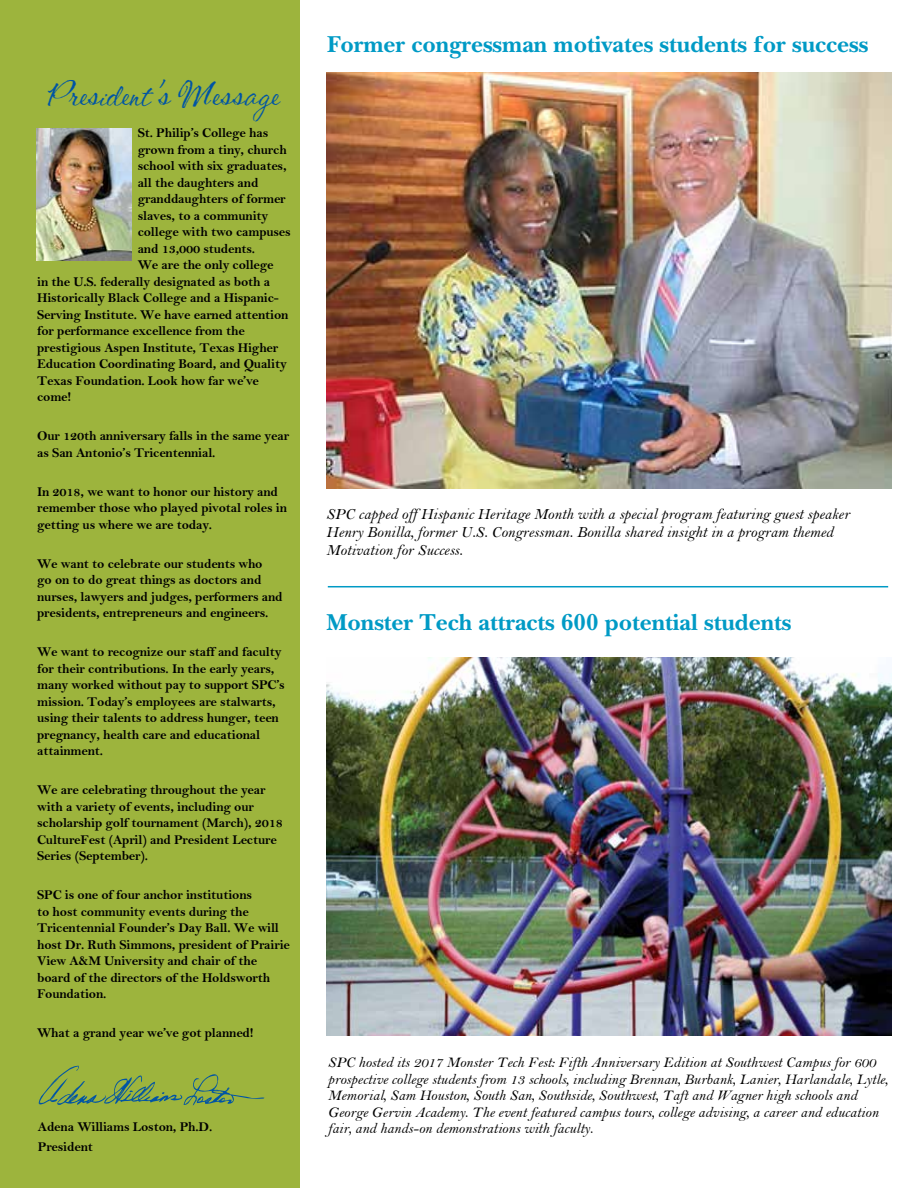
<style>
.page{position:relative;width:918px;height:1188px;background:#fff}
.page>*{position:absolute;margin:0;border:0;box-sizing:border-box;transform-origin:0 0}
.t1{font:39px "CAC Shishoni Brush";color:#0054a4}
.t2{font:700 24px "New Baskerville Std";color:#009ac5}
.t3{font:15.75px/18px "Bell MT Italic";color:#000}
.t4{font:15px/16.5px "Bell MT Italic";color:#000}
.t5{font:13.5px/16.5px "Bell MT Bold";letter-spacing:-.015em;color:#000}
</style>
<div class="page">
<div style="left:0;top:0;width:300px;height:1188px;background:#9db43d"></div>
<svg style="left:39px;top:1066px;width:225px;height:40px"></svg>
<img style="left:36px;top:128px;width:96px;height:133px">
<img style="left:326px;top:658px;width:566px;height:378px">
<img style="left:326px;top:73px;width:566px;height:415px">
<hr style="left:328px;top:586px;width:560px;height:1px;background:#009ac5">
<h1 class="t1" style="left:47px;top:71px;width:233px">President’s Message</h1>
<p class="t5" style="left:138px;top:125px;width:132px">St. Philip’s College has</p>
<p class="t5" style="left:138px;top:141px;width:151px">grown from a tiny, church</p>
<p class="t5" style="left:138px;top:158px;width:150px">school with six graduates,</p>
<p class="t5" style="left:138px;top:174px;width:122px">all the daughters and</p>
<p class="t5" style="left:138px;top:191px;width:150px">granddaughters of former</p>
<p class="t5" style="left:138px;top:207px;width:132px">slaves, to a community</p>
<p class="t5" style="left:138px;top:224px;width:155px">college with two campuses</p>
<p class="t5" style="left:138px;top:240px;width:119px">and 13,000 students.</p>
<p class="t5" style="left:138px;top:257px;width:138px">We are the only college</p>
<p class="t5" style="left:37px;top:273px;width:235px">in the U.S. federally designated as both a</p>
<p class="t5" style="left:37px;top:290px;width:243px">Historically Black College and a Hispanic-</p>
<p class="t5" style="left:37px;top:306px;width:253px">Serving Institute. We have earned attention</p>
<p class="t5" style="left:37px;top:323px;width:209px">for performance excellence from the</p>
<p class="t5" style="left:37px;top:339px;width:243px">prestigious Aspen Institute, Texas Higher</p>
<p class="t5" style="left:37px;top:356px;width:251px">Education Coordinating Board, and Quality</p>
<p class="t5" style="left:37px;top:372px;width:223px">Texas Foundation. Look how far we’ve</p>
<p class="t5" style="left:37px;top:389px;width:36px">come!</p>
<p class="t5" style="left:37px;top:428px;width:254px">Our 120th anniversary falls in the same year as San Antonio’s Tricentennial.</p>
<p class="t5" style="left:37px;top:483px;width:251px">In 2018, we want to honor our history and remember those who played pivotal roles in getting us where we are today.</p>
<p class="t5" style="left:37px;top:555px;width:247px">We want to celebrate our students who<br>go on to do great things as doctors and nurses, lawyers and judges, performers and presidents, entrepreneurs and engineers.</p>
<p class="t5" style="left:37px;top:644px;width:249px">We want to recognize our staff and faculty for their contributions. In the early years, many worked without pay to support SPC’s mission. Today’s employees are stalwarts, using their talents to address hunger, teen pregnancy, health care and educational attainment.</p>
<p class="t5" style="left:37px;top:782px;width:247px">We are celebrating throughout the year with a variety of events, including our scholarship golf tournament (March), 2018<br>CultureFest (April) and President Lecture Series (September).</p>
<p class="t5" style="left:37px;top:887px;width:254px">SPC is one of four anchor institutions<br>to host community events during the Tricentennial Founder’s Day Ball. We will host Dr. Ruth Simmons, president of Prairie View A&amp;M University and chair of the board of the directors of the Holdsworth Foundation.</p>
<p class="t5" style="left:37px;top:1025px;width:218px">What a grand year we’ve got planned!</p>
<p class="t5" style="left:38px;top:1117px;width:176px;line-height:19.5px">Adena Williams Loston, Ph.D.<br>President</p>
<h2 class="t2" style="left:327px;top:31px;width:543px">Former congressman motivates students for success</h2>
<p class="t3" style="left:326px;top:505px;width:525px">SPC capped off Hispanic Heritage Month with a special program featuring guest speaker<br>Henry Bonilla, former U.S. Congressman. Bonilla shared insight in a program themed<br>Motivation for Success.</p>
<h2 class="t2" style="left:326px;top:609px;width:467px">Monster Tech attracts 600 potential students</h2>
<p class="t4" style="left:328px;top:1054px;width:562px">SPC hosted its 2017 Monster Tech Fest: Fifth Anniversary Edition at Southwest Campus for 600 prospective college students from 13 schools, including Brennan, Burbank, Lanier, Harlandale, Lytle, Memorial, Sam Houston, South San, Southside, Southwest, Taft and Wagner high schools and George Gervin Academy. The event featured campus tours, college advising, a career and education fair, and hands-on demonstrations with faculty.</p>
</div>
